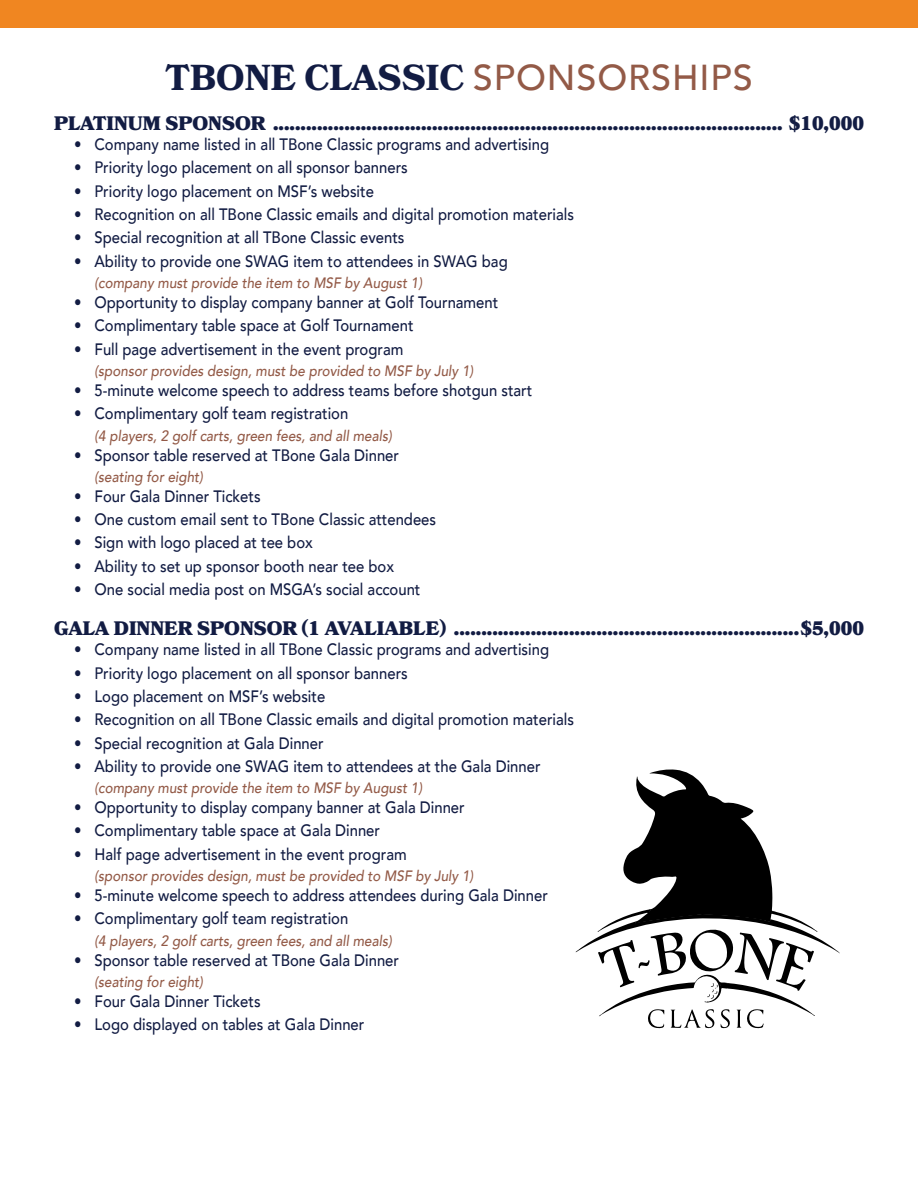
<style>
.page{position:relative;width:918px;height:1188px;background:#fff}
.page>*{position:absolute;margin:0;border:0;box-sizing:border-box;transform-origin:0 0}
.t1{font:700 36px "Bookmania";color:#121c43}
.t2{font:900 19.5px "Bookmania";color:#121c43}
.t3{font:500 16.5px "Avenir";color:#121c43;scale:.9 1}
.t4{font:italic 500 15px "Avenir";color:#935a47;scale:.9 1}
.s1{font-family:"Avenir";font-weight:500;color:#935a47}
</style>
<div class="page">
<svg style="left:576px;top:770px;width:264px;height:258px"></svg>
<div style="left:0;top:0;width:918px;height:28px;background:#f08621"></div>
<h1 class="t1" style="left:165px;top:57px;width:589px">TBONE CLASSIC <span class="s1">SPONSORSHIPS</span></h1>
<p class="t2" style="left:54px;top:112px;width:812px">PLATINUM SPONSOR ............................................................................................. $10,000</p>
<p class="t3" style="left:74px;top:130px;width:529px">• Company name listed in all TBone Classic programs and advertising</p>
<p class="t3" style="left:74px;top:153px;width:372px">• Priority logo placement on all sponsor banners</p>
<p class="t3" style="left:74px;top:177px;width:335px">• Priority logo placement on MSF’s website</p>
<p class="t3" style="left:74px;top:200px;width:557px">• Recognition on all TBone Classic emails and digital promotion materials</p>
<p class="t3" style="left:74px;top:223px;width:368px">• Special recognition at all TBone Classic events</p>
<p class="t3" style="left:74px;top:247px;width:483px">• Ability to provide one SWAG item to attendees in SWAG bag</p>
<p class="t4" style="left:94px;top:274px;width:365px">(company must provide the item to MSF by August 1)</p>
<p class="t3" style="left:74px;top:288px;width:473px">• Opportunity to display company banner at Golf Tournament</p>
<p class="t3" style="left:74px;top:311px;width:379px">• Complimentary table space at Golf Tournament</p>
<p class="t3" style="left:74px;top:335px;width:367px">• Full page advertisement in the event program</p>
<p class="t4" style="left:94px;top:362px;width:422px">(sponsor provides design, must be provided to MSF by July 1)</p>
<p class="t3" style="left:74px;top:376px;width:510px">• 5-minute welcome speech to address teams before shotgun start</p>
<p class="t3" style="left:74px;top:399px;width:306px">• Complimentary golf team registration</p>
<p class="t4" style="left:94px;top:427px;width:332px">(4 players, 2 golf carts, green fees, and all meals)</p>
<p class="t3" style="left:74px;top:441px;width:362px">• Sponsor table reserved at TBone Gala Dinner</p>
<p class="t4" style="left:94px;top:468px;width:122px">(seating for eight)</p>
<p class="t3" style="left:74px;top:482px;width:209px">• Four Gala Dinner Tickets</p>
<p class="t3" style="left:74px;top:505px;width:404px">• One custom email sent to TBone Classic attendees</p>
<p class="t3" style="left:74px;top:528px;width:267px">• Sign with logo placed at tee box</p>
<p class="t3" style="left:74px;top:552px;width:357px">• Ability to set up sponsor booth near tee box</p>
<p class="t3" style="left:74px;top:575px;width:386px">• One social media post on MSGA’s social account</p>
<p class="t2" style="left:54px;top:617px;width:811px">GALA DINNER SPONSOR (1 AVALIABLE) ...............................................................$5,000</p>
<p class="t3" style="left:74px;top:635px;width:529px">• Company name listed in all TBone Classic programs and advertising</p>
<p class="t3" style="left:74px;top:659px;width:372px">• Priority logo placement on all sponsor banners</p>
<p class="t3" style="left:74px;top:682px;width:280px">• Logo placement on MSF’s website</p>
<p class="t3" style="left:74px;top:705px;width:557px">• Recognition on all TBone Classic emails and digital promotion materials</p>
<p class="t3" style="left:74px;top:729px;width:279px">• Special recognition at Gala Dinner</p>
<p class="t3" style="left:74px;top:752px;width:520px">• Ability to provide one SWAG item to attendees at the Gala Dinner</p>
<p class="t4" style="left:94px;top:779px;width:365px">(company must provide the item to MSF by August 1)</p>
<p class="t3" style="left:74px;top:793px;width:435px">• Opportunity to display company banner at Gala Dinner</p>
<p class="t3" style="left:74px;top:816px;width:341px">• Complimentary table space at Gala Dinner</p>
<p class="t3" style="left:74px;top:840px;width:371px">• Half page advertisement in the event program</p>
<p class="t4" style="left:94px;top:867px;width:422px">(sponsor provides design, must be provided to MSF by July 1)</p>
<p class="t3" style="left:74px;top:881px;width:528px">• 5-minute welcome speech to address attendees during Gala Dinner</p>
<p class="t3" style="left:74px;top:904px;width:306px">• Complimentary golf team registration</p>
<p class="t4" style="left:94px;top:932px;width:332px">(4 players, 2 golf carts, green fees, and all meals)</p>
<p class="t3" style="left:74px;top:946px;width:362px">• Sponsor table reserved at TBone Gala Dinner</p>
<p class="t4" style="left:94px;top:973px;width:122px">(seating for eight)</p>
<p class="t3" style="left:74px;top:987px;width:209px">• Four Gala Dinner Tickets</p>
<p class="t3" style="left:74px;top:1010px;width:324px">• Logo displayed on tables at Gala Dinner</p>
</div>
